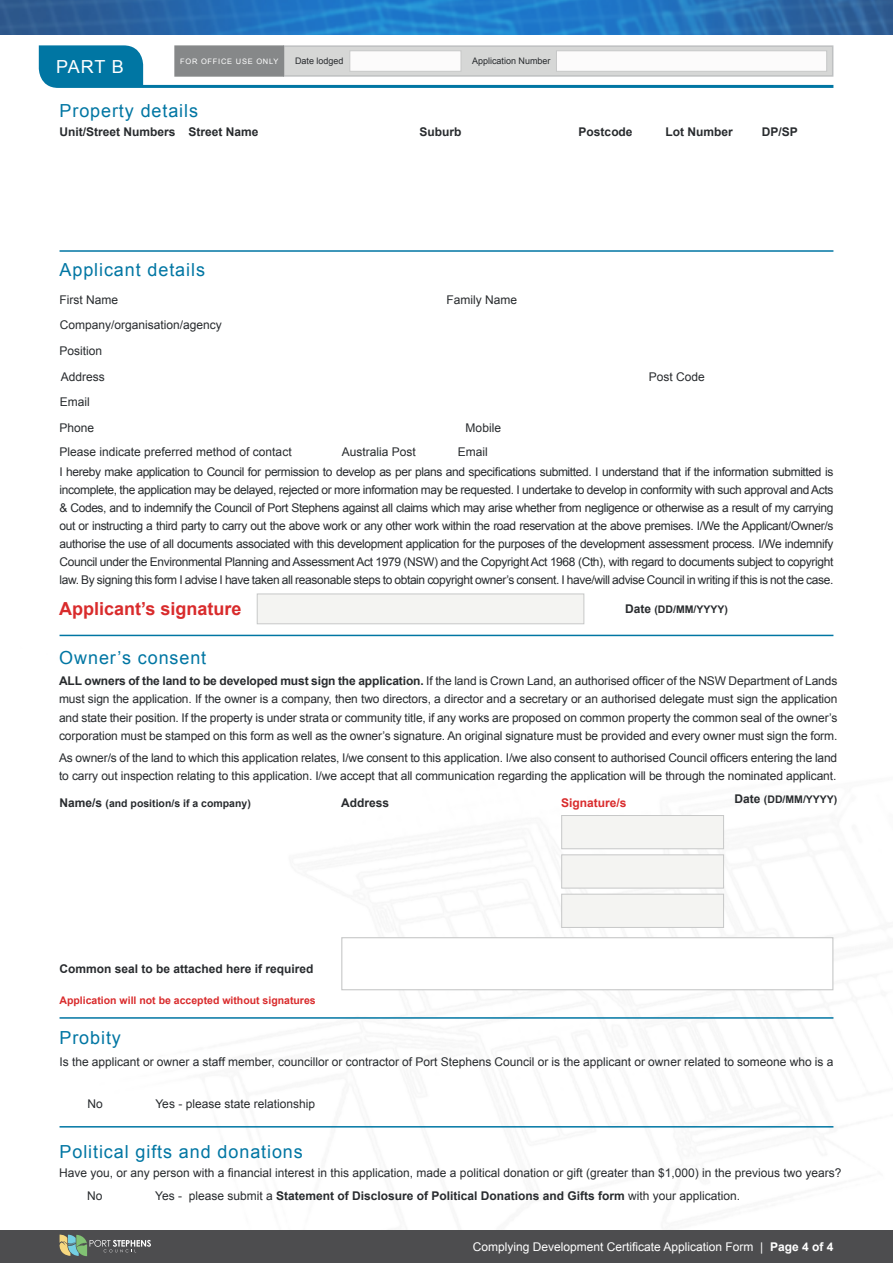
<style>
.page{position:relative;width:893px;height:1263px;background:#fff}
.page>*{position:absolute;margin:0;border:0;box-sizing:border-box;transform-origin:0 0}
.t1{font:18px "Arial";letter-spacing:.05em;color:#0076a3}
.t2{font:700 18px "Arial";color:#d92b2c}
.t3{font:18px "Arial";color:#fff}
.t4{font:12px/18px "Arial";color:#282b2e;text-align:justify}
.t5{font:700 12px "Arial";color:#282b2e}
.t6{font:12px "Arial";color:#fff}
.t7{font:700 12px "Arial";color:#d92b2c}
.t8{font:700 10.5px "Arial";color:#282b2e}
.t9{font:700 10.5px "Arial";color:#d92b2c}
.t10{font:9px "Arial";color:#282b2e}
.t11{font:7.5px "Arial";letter-spacing:.1em;color:#fff}
.s1{font-size:12px}
.s2{font-weight:700}
.s3{font-weight:400}
</style>
<div class="page">
<img style="left:0;top:593px;width:834px;height:670px">
<img style="left:0;top:0;width:893px;height:34px">
<div style="left:1px;top:1230px;width:892px;height:33px;background:#4d4d4f"></div>
<svg style="left:59px;top:1234px;width:92px;height:22px"></svg>
<svg style="left:39px;top:45px;width:104px;height:43px;background:#0b7ba7"></svg>
<hr style="left:143px;top:85px;width:690px;height:3px;background:#0076a3">
<div style="left:341px;top:937px;width:492px;height:53px;background:#fff;border:1px solid #c7c8c8"></div>
<hr style="left:60px;top:635px;width:773px;height:1px;background:#0076a3">
<hr style="left:60px;top:1017px;width:773px;height:2px;background:#0076a3">
<hr style="left:60px;top:1126px;width:773px;height:1px;background:#0076a3">
<div style="left:257px;top:594px;width:327px;height:30px;background:#f4f4f2;border:1px solid #c7c8c8"></div>
<div style="left:283px;top:45px;width:550px;height:32px;background:#d6d7d6;border:2px solid #bec0c1"></div>
<div style="left:349px;top:50px;width:112px;height:22px;background:#fcfbfb;border:1px solid #c7c8c8"></div>
<div style="left:556px;top:50px;width:271px;height:22px;background:#fcfbfb;border:1px solid #c7c8c8"></div>
<div style="left:175px;top:46px;width:108px;height:30px;background:#868889"></div>
<div style="left:174px;top:45px;width:110px;height:32px;border:2px solid #868889"></div>
<hr style="left:60px;top:250px;width:773px;height:2px;background:#0076a3">
<div style="left:561px;top:815px;width:163px;height:34px;background:#f4f4f2;border:1px solid #c7c8c8"></div>
<div style="left:561px;top:854px;width:163px;height:34px;background:#f4f4f2;border:1px solid #c7c8c8"></div>
<div style="left:561px;top:894px;width:163px;height:34px;background:#f4f4f2;border:1px solid #c7c8c8"></div>
<h1 class="t3" style="left:56px;top:55px;width:69px">PART B</h1>
<p class="t11" style="left:180px;top:56px;width:100px">FOR OFFICE USE ONLY</p>
<p class="t10" style="left:295px;top:55px;width:50px">Date lodged</p>
<p class="t10" style="left:472px;top:55px;width:80px">Application Number</p>
<h1 class="t1" style="left:60px;top:99px;width:140px">Property details</h1>
<p class="t5" style="left:60px;top:124px;width:201px">Unit/Street Numbers Street Name</p>
<p class="t5" style="left:420px;top:124px;width:43px">Suburb</p>
<p class="t5" style="left:579px;top:124px;width:56px">Postcode</p>
<p class="t5" style="left:666px;top:124px;width:69px">Lot Number</p>
<p class="t5" style="left:762px;top:124px;width:38px">DP/SP</p>
<h1 class="t1" style="left:60px;top:258px;width:147px">Applicant details</h1>
<p class="t4" style="left:60px;top:290px;width:60px">First Name</p>
<p class="t4" style="left:446px;top:290px;width:72px">Family Name</p>
<p class="t4" style="left:60px;top:316px;width:164px">Company/organisation/agency</p>
<p class="t4" style="left:60px;top:342px;width:44px">Position</p>
<p class="t4" style="left:61px;top:368px;width:46px">Address</p>
<p class="t4" style="left:649px;top:368px;width:58px">Post Code</p>
<p class="t4" style="left:60px;top:393px;width:31px">Email</p>
<p class="t4" style="left:60px;top:419px;width:36px">Phone</p>
<p class="t4" style="left:466px;top:419px;width:37px">Mobile</p>
<p class="t4" style="left:60px;top:443px;width:234px">Please indicate preferred method of contact</p>
<p class="t4" style="left:342px;top:443px;width:76px">Australia Post</p>
<p class="t4" style="left:458px;top:443px;width:31px">Email</p>
<p class="t4" style="left:60px;top:463px;width:775px">I hereby make application to Council for permission to develop as per plans and specifications submitted. I understand that if the information submitted is incomplete, the application may be delayed, rejected or more information may be requested. I undertake to develop in conformity with such approval and Acts &amp; Codes, and to indemnify the Council of Port Stephens against all claims which may arise whether from negligence or otherwise as a result of my carrying out or instructing a third party to carry out the above work or any other work within the road reservation at the above premises. I/We the Applicant/Owner/s authorise the use of all documents associated with this development application for the purposes of the development assessment process. I/We indemnify Council under the Environmental Planning and Assessment Act 1979 (NSW) and the Copyright Act 1968 (Cth), with regard to documents subject to copyright law. By signing this form I advise I have taken all reasonable steps to obtain copyright owner’s consent. I have/will advise Council in writing if this is not the case.</p>
<h1 class="t2" style="left:59px;top:597px;width:184px">Applicant’s signature</h1>
<p class="t8" style="left:625px;top:602px;width:104px"><span class="s1">Date</span> (DD/MM/YYYY)</p>
<h1 class="t1" style="left:59px;top:645px;width:148px">Owner’s consent</h1>
<p class="t4" style="left:59px;top:672px;width:780px"><span class="s2">ALL owners of the land to be developed must sign the application.</span> If the land is Crown Land, an authorised officer of the NSW Department of Lands must sign the application. If the owner is a company, then two directors, a director and a secretary or an authorised delegate must sign the application and state their position. If the property is under strata or community title, if any works are proposed on common property the common seal of the owner’s corporation must be stamped on this form as well as the owner’s signature. An original signature must be provided and every owner must sign the form.</p>
<p class="t4" style="left:59px;top:749px;width:780px">As owner/s of the land to which this application relates, I/we consent to this application. I/we also consent to authorised Council officers entering the land to carry out inspection relating to this application. I/we accept that all communication regarding the application will be through the nominated applicant.</p>
<p class="t8" style="left:60px;top:796px;width:193px"><span class="s1">Name/s</span> (and position/s if a company)</p>
<p class="t5" style="left:341px;top:794px;width:50px">Address</p>
<p class="t5" style="left:60px;top:961px;width:256px">Common seal to be attached here if required</p>
<p class="t9" style="left:60px;top:993px;width:258px">Application will not be accepted without signatures</p>
<h1 class="t1" style="left:60px;top:1026px;width:63px">Probity</h1>
<p class="t7" style="left:561px;top:794px;width:67px">Signature/s</p>
<p class="t8" style="left:735px;top:793px;width:104px"><span class="s1">Date</span> (DD/MM/YYYY)</p>
<p class="t4" style="left:60px;top:1052px;width:775px">Is the applicant or owner a staff member, councillor or contractor of Port Stephens Council or is the applicant or owner related to someone who is a</p>
<p class="t4" style="left:87px;top:1095px;width:17px">No</p>
<p class="t4" style="left:155px;top:1095px;width:161px">Yes - please state relationship</p>
<h1 class="t1" style="left:60px;top:1140px;width:245px">Political gifts and donations</h1>
<p class="t4" style="left:59px;top:1163px;width:784px">Have you, or any person with a financial interest in this application, made a political donation or gift (greater than $1,000) in the previous two years?</p>
<p class="t4" style="left:87px;top:1187px;width:17px">No</p>
<p class="t5" style="left:155px;top:1188px;width:587px"><span class="s3">Yes - please submit a</span> Statement of Disclosure of Political Donations and Gifts form <span class="s3">with your application.</span></p>
<p class="t6" style="left:473px;top:1239px;width:362px">Complying Development Certificate Application Form | <span class="s2">Page 4 of 4</span></p>
</div>
